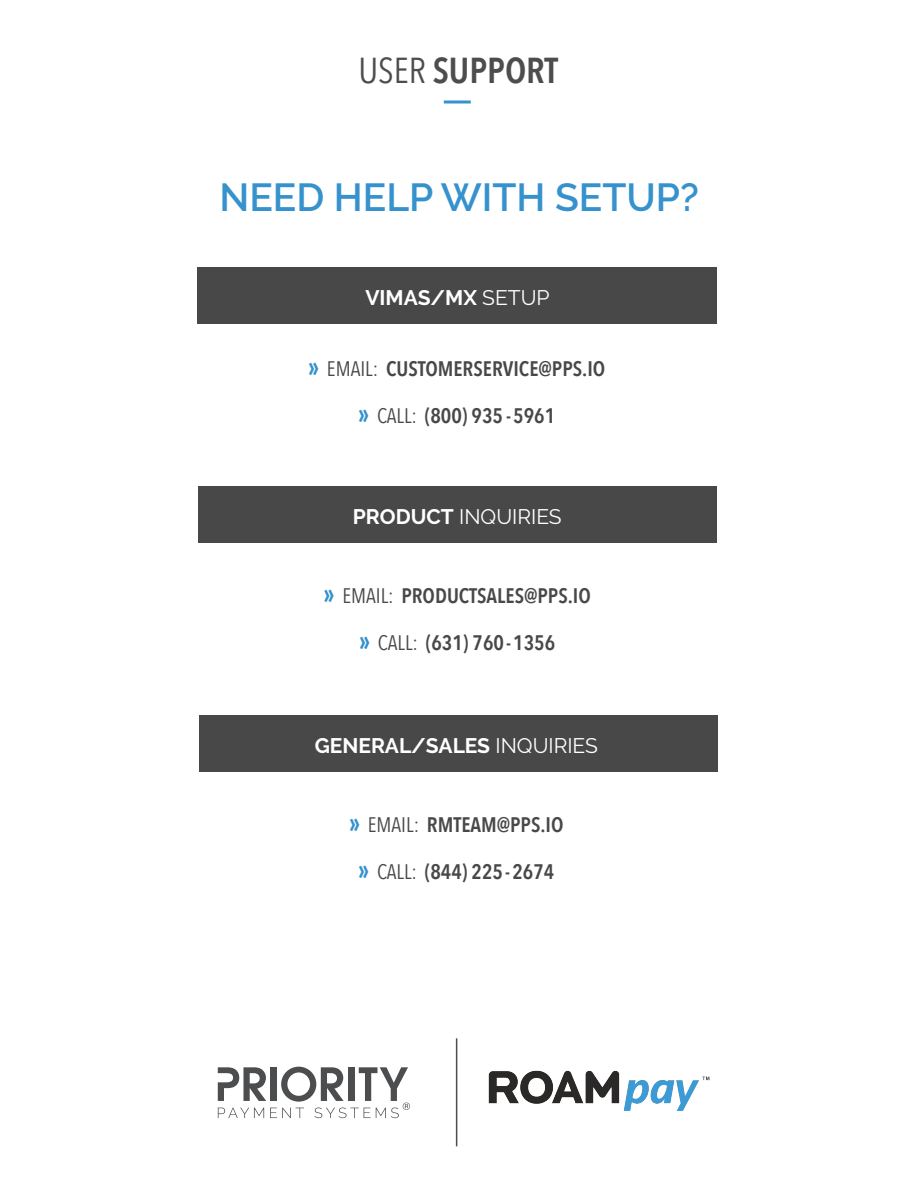
<style>
.page{position:relative;width:918px;height:1188px;background:#fff}
.page>*{position:absolute;margin:0;border:0;box-sizing:border-box;transform-origin:0 0}
.t1{font:600 39px "Raleway";color:#3592cc}
.t2{font:600 36px "Avenir Next Condensed";color:#4d4d4e}
.t3{font:600 21px "Avenir Next Condensed";color:#494849}
.t4{font:700 21px "Raleway";color:#fff}
.t5{font:21px "Raleway";color:#fff}
.s1{font-weight:400}
.s2{font-weight:700;font-size:27px;color:#3592cc}
.s3{font-weight:700}
</style>
<div class="page">
<hr style="left:444px;top:100px;width:27px;height:3px;background:#3592cc">
<div style="left:199px;top:486px;width:518px;height:57px;background:#494849"></div>
<div style="left:199px;top:715px;width:519px;height:57px;background:#494849"></div>
<div style="left:198px;top:267px;width:519px;height:57px;background:#494849"></div>
<svg style="left:218px;top:1067px;width:192px;height:51px"></svg>
<img style="left:488px;top:1070px;width:222px;height:41px">
<hr style="left:456px;top:1038px;width:1px;height:108px;background:#4d4d4e">
<h2 class="t2" style="left:358px;top:40px;width:201px"><span class="s1">USER</span> SUPPORT</h2>
<h1 class="t1" style="left:219px;top:175px;width:481px">NEED HELP WITH SETUP?</h1>
<p class="t4" style="left:365px;top:286px;width:186px">VIMAS/MX <span class="s1">SETUP</span></p>
<p class="t3" style="left:308px;top:350px;width:299px"><span class="s2">»</span> <span class="s1">EMAIL:</span> CUSTOMERSERVICE@PPS.IO</p>
<p class="t3" style="left:358px;top:397px;width:198px"><span class="s2">»</span> <span class="s1">CALL:</span> (800) 935 -5961</p>
<p class="t5" style="left:353px;top:504px;width:210px"><span class="s3">PRODUCT</span> INQUIRIES</p>
<p class="t3" style="left:324px;top:578px;width:269px"><span class="s2">»</span> <span class="s1">EMAIL:</span> PRODUCTSALES@PPS.IO</p>
<p class="t3" style="left:359px;top:625px;width:198px"><span class="s2">»</span> <span class="s1">CALL:</span> (631) 760-1356</p>
<p class="t4" style="left:315px;top:733px;width:285px">GENERAL/SALES <span class="s1">INQUIRIES</span></p>
<p class="t3" style="left:349px;top:807px;width:216px"><span class="s2">»</span> <span class="s1">EMAIL:</span> RMTEAM@PPS.IO</p>
<p class="t3" style="left:358px;top:853px;width:198px"><span class="s2">»</span> <span class="s1">CALL:</span> (844) 225-2674</p>
</div>
